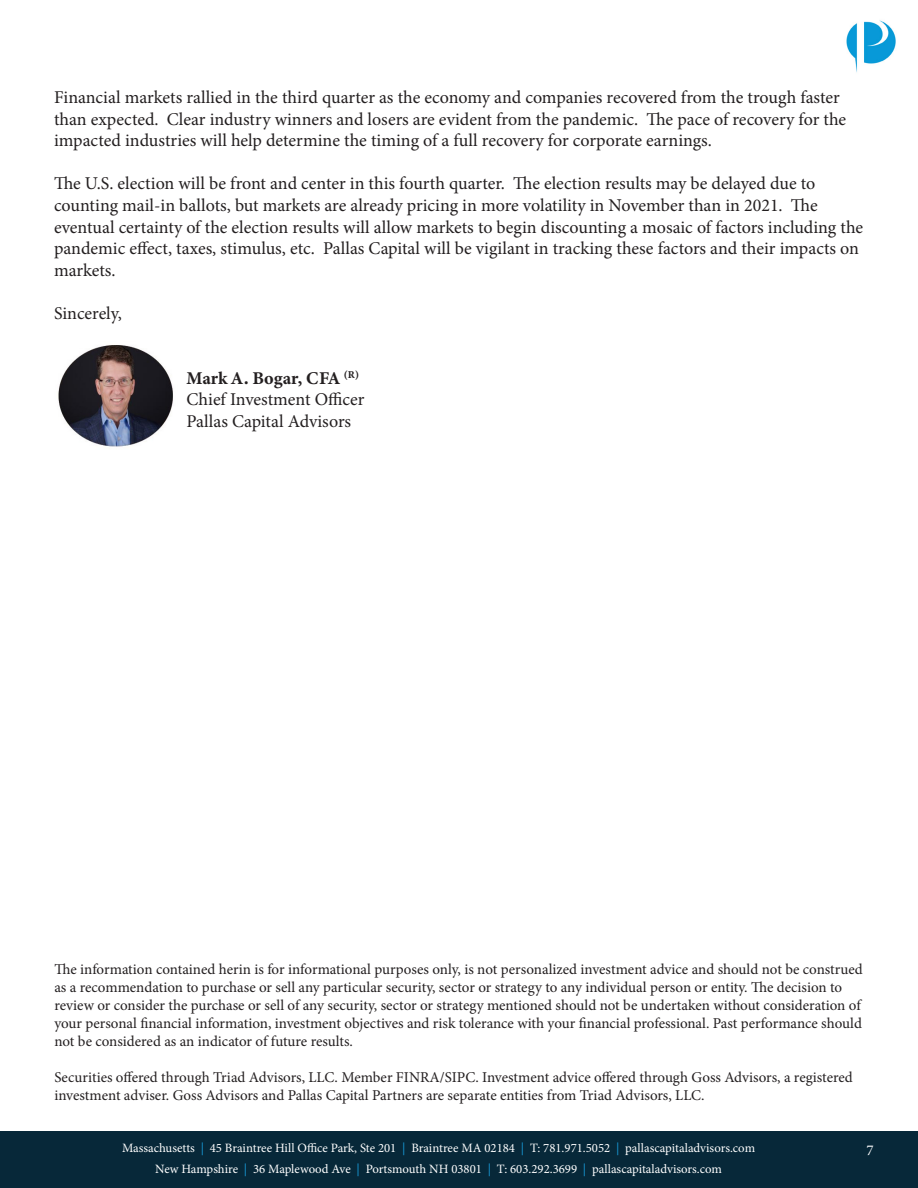
<style>
.page{position:relative;width:918px;height:1188px;background:#fff}
.page>*{position:absolute;margin:0;border:0;box-sizing:border-box;transform-origin:0 0}
.t1{font:18px/21.6px "Minion Pro";color:#231f20}
.t2{font:18px "Minion Variable Concept";color:#231f20}
.t3{font:15px/18px "Minion Pro";color:#231f20}
.t4{font:15px "Minion Pro";color:#fff}
.t5{font:12.75px/20.9px "Minion Pro";color:#fff;text-align:center}
.s1{color:#179ad7}
</style>
<div class="page">
<img style="left:846px;top:20px;width:50px;height:53px">
<div style="left:1px;top:1132px;width:917px;height:56px;background:#072839"></div>
<img style="left:58px;top:345px;width:115px;height:102px">
<p class="t1" style="left:54px;top:88px;width:794px">Financial markets rallied in the third quarter as the economy and companies recovered from the trough faster than expected. Clear industry winners and losers are evident from the pandemic. The pace of recovery for the impacted industries will help determine the timing of a full recovery for corporate earnings.</p>
<p class="t1" style="left:54px;top:174px;width:811px">The U.S. election will be front and center in this fourth quarter. The election results may be delayed due to counting mail-in ballots, but markets are already pricing in more volatility in November than in 2021. The eventual certainty of the election results will allow markets to begin discounting a mosaic of factors including the pandemic effect, taxes, stimulus, etc. Pallas Capital will be vigilant in tracking these factors and their impacts on markets.</p>
<p class="t1" style="left:54px;top:304px;width:69px">Sincerely,</p>
<p class="t2" style="left:187px;top:371px;width:174px">Mark A. Bogar, CFA <sup>(R)</sup></p>
<p class="t1" style="left:187px;top:390px;width:179px">Chief Investment Officer<br>Pallas Capital Advisors</p>
<p class="t3" style="left:54px;top:961px;width:810px">The information contained herin is for informational purposes only, is not personalized investment advice and should not be construed as a recommendation to purchase or sell any particular security, sector or strategy to any individual person or entity. The decision to review or consider the purchase or sell of any security, sector or strategy mentioned should not be undertaken without consideration of your personal financial information, investment objectives and risk tolerance with your financial professional. Past performance should not be considered as an indicator of future results.</p>
<p class="t3" style="left:54px;top:1069px;width:800px">Securities offered through Triad Advisors, LLC. Member FINRA/SIPC. Investment advice offered through Goss Advisors, a registered investment adviser. Goss Advisors and Pallas Capital Partners are separate entities from Triad Advisors, LLC.</p>
<p class="t5" style="left:122px;top:1139px;width:635px">Massachusetts <span class="s1">|</span> 45 Braintree Hill Office Park, Ste 201 <span class="s1">|</span> Braintree MA 02184 <span class="s1">|</span> T: 781.971.5052 <span class="s1">|</span> pallascapitaladvisors.com<br>New Hampshire <span class="s1">|</span> 36 Maplewood Ave <span class="s1">|</span> Portsmouth NH 03801 <span class="s1">|</span> T: 603.292.3699 <span class="s1">|</span> pallascapitaladvisors.com</p>
<p class="t4" style="left:867px;top:1144px;width:9px">7</p>
</div>
